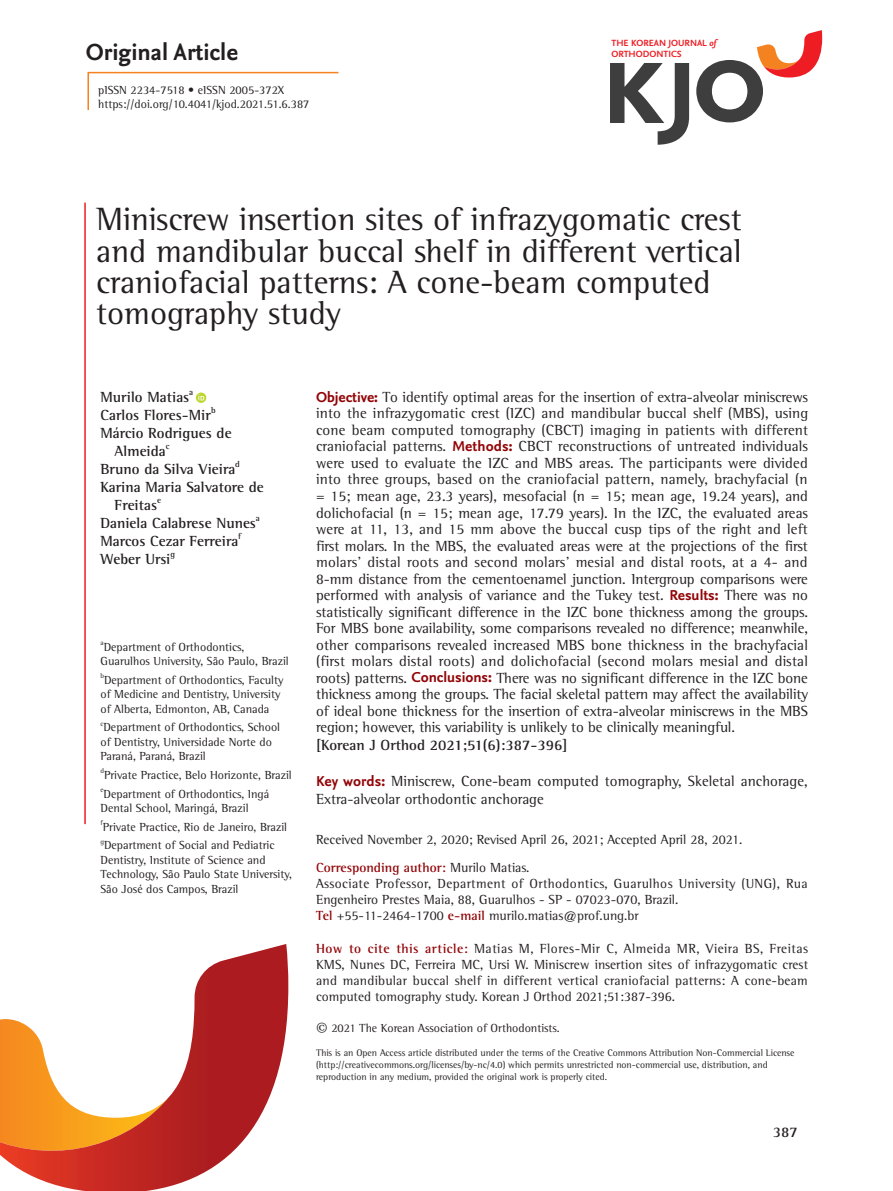
<style>
.page{position:relative;width:893px;height:1191px;background:#fff}
.page>*{position:absolute;margin:0;border:0;box-sizing:border-box;transform-origin:0 0}
.t1{font:33px/31.3px "Rotis Semi Serif Std";color:#231f20}
.t2{font:700 24.3px "Nexus Sans";color:#231f20}
.t3{font:15px/16.5px "Rotis Semi Serif Std";color:#231f20;text-align:justify}
.t4{font:700 15px/18px "Rotis Semi Serif Std";color:#231f20}
.t5{font:13.5px/16.2px "Rotis Semi Serif Std";color:#231f20}
.t6{font:12px/14.4px "Rotis Semi Serif Std";color:#231f20}
.t7{font:9.75px/11.7px "Rotis Semi Serif Std";color:#231f20}
.t8{font:9.45px "Nexus Sans Bold SC";color:#ee1d23}
.t9{font:700 8.7px "Rotis Semi Serif Std";color:#231f20}
.t10{font:7.05px "Rotis Semi Serif Std";color:#231f20}
.s1{font-family:"Nexus Sans";font-weight:700;font-style:italic}
.s2{font-family:"Nexus Sans";font-weight:700;color:#920407}
.s3{font-weight:700;color:#920407}
.s4{font-family:"Minion Pro";font-size:16.5px}
</style>
<div class="page">
<svg style="left:0;top:944px;width:288px;height:247px"></svg>
<svg style="left:196px;top:392px;width:10px;height:11px"></svg>
<svg style="left:198px;top:394px;width:6px;height:6px"></svg>
<hr style="left:84px;top:203px;width:2px;height:621px;background:#ee1d23">
<svg style="left:696px;top:30px;width:126px;height:92px"></svg>
<svg style="left:610px;top:63px;width:79px;height:82px"></svg>
<svg style="left:87px;top:71px;width:252px;height:40px"></svg>
<p class="t8" style="left:611px;top:37px;width:106px">THE KOREAN JOURNAL <span class="s1">of</span></p>
<h2 class="t2" style="left:86px;top:37px;width:154px">Original Article</h2>
<p class="t8" style="left:611px;top:48px;width:72px">ORTHODONTICS</p>
<p class="t6" style="left:98px;top:82px;width:213px">pISSN 2234-7518 • eISSN 2005-372X https://doi.org/10.4041/kjod.2021.51.6.387</p>
<h1 class="t1" style="left:96px;top:203px;width:647px">Miniscrew insertion sites of infrazygomatic crest and mandibular buccal shelf in different vertical craniofacial patterns: A cone-beam computed tomography study</h1>
<p class="t4" style="left:100px;top:388px;width:90px">Murilo Matias</p>
<p class="t9" style="left:189px;top:387px;width:6px">a</p>
<p class="t4" style="left:100px;top:406px;width:112px">Carlos Flores-Mir</p>
<p class="t9" style="left:211px;top:405px;width:6px">b</p>
<p class="t4" style="left:115px;top:424px;width:119px;text-indent:-14px">Márcio Rodrigues de<br>Almeida</p>
<p class="t3" style="left:316px;top:388px;width:494px"><span class="s2">Objective:</span> To identify optimal areas for the insertion of extra-alveolar miniscrews into the infrazygomatic crest (IZC) and mandibular buccal shelf (MBS), using cone beam computed tomography (CBCT) imaging in patients with different craniofacial patterns. <span class="s2">Methods:</span> CBCT reconstructions of untreated individuals were used to evaluate the IZC and MBS areas. The participants were divided into three groups, based on the craniofacial pattern, namely, brachyfacial (n = 15; mean age, 23.3 years), mesofacial (n = 15; mean age, 19.24 years), and dolichofacial (n = 15; mean age, 17.79 years). In the IZC, the evaluated areas were at 11, 13, and 15 mm above the buccal cusp tips of the right and left first molars. In the MBS, the evaluated areas were at the projections of the first molars’ distal roots and second molars’ mesial and distal roots, at a 4- and 8-mm distance from the cementoenamel junction. Intergroup comparisons were performed with analysis of variance and the Tukey test. <span class="s2">Results:</span> There was no statistically significant difference in the IZC bone thickness among the groups.<br>For MBS bone availability, some comparisons revealed no difference; meanwhile, other comparisons revealed increased MBS bone thickness in the brachyfacial (first molars distal roots) and dolichofacial (second molars mesial and distal roots) patterns. <span class="s2">Conclusions:</span> There was no significant difference in the IZC bone thickness among the groups. The facial skeletal pattern may affect the availability of ideal bone thickness for the insertion of extra-alveolar miniscrews in the MBS region; however, this variability is unlikely to be clinically meaningful.</p>
<p class="t4" style="left:316px;top:736px;width:253px">[Korean J Orthod 2021;51(6):387-396]</p>
<p class="t3" style="left:316px;top:772px;width:493px;line-height:18px"><span class="s2">Key words:</span> Miniscrew, Cone-beam computed tomography, Skeletal anchorage,<br>Extra-alveolar orthodontic anchorage</p>
<p class="t9" style="left:166px;top:441px;width:5px">c</p>
<p class="t4" style="left:100px;top:460px;width:136px">Bruno da Silva Vieira</p>
<p class="t9" style="left:235px;top:459px;width:6px">d</p>
<p class="t4" style="left:115px;top:478px;width:151px;text-indent:-14px">Karina Maria Salvatore de<br>Freitas</p>
<p class="t9" style="left:157px;top:495px;width:6px">e</p>
<p class="t4" style="left:100px;top:514px;width:157px">Daniela Calabrese Nunes</p>
<p class="t9" style="left:256px;top:513px;width:6px">a</p>
<p class="t4" style="left:100px;top:532px;width:139px">Marcos Cezar Ferreira</p>
<p class="t9" style="left:238px;top:531px;width:5px">f</p>
<p class="t4" style="left:100px;top:550px;width:72px">Weber Ursi</p>
<p class="t9" style="left:170px;top:549px;width:6px">g</p>
<p class="t10" style="left:100px;top:639px;width:5px">a</p>
<p class="t6" style="left:100px;top:639px;width:190px">Department of Orthodontics,<br>Guarulhos University, São Paulo, Brazil</p>
<p class="t10" style="left:100px;top:672px;width:5px">b</p>
<p class="t6" style="left:100px;top:673px;width:185px;text-indent:4px">Department of Orthodontics, Faculty of Medicine and Dentistry, University of Alberta, Edmonton, AB, Canada</p>
<p class="t10" style="left:100px;top:719px;width:4px">c</p>
<p class="t6" style="left:100px;top:720px;width:181px">Department of Orthodontics, School of Dentistry, Universidade Norte do<br>Paraná, Paraná, Brazil</p>
<p class="t10" style="left:100px;top:767px;width:5px">d</p>
<p class="t6" style="left:104px;top:767px;width:189px">Private Practice, Belo Horizonte, Brazil</p>
<p class="t10" style="left:100px;top:785px;width:5px">e</p>
<p class="t6" style="left:100px;top:786px;width:170px">Department of Orthodontics, Ingá<br>Dental School, Maringá, Brazil</p>
<p class="t10" style="left:100px;top:818px;width:4px">f</p>
<p class="t6" style="left:103px;top:819px;width:186px">Private Practice, Rio de Janeiro, Brazil</p>
<p class="t10" style="left:100px;top:837px;width:5px">g</p>
<p class="t6" style="left:100px;top:838px;width:193px;text-indent:4px">Department of Social and Pediatric Dentistry, Institute of Science and Technology, Sã o Paulo State University, Sã o José dos Campos, Brazil</p>
<p class="t5" style="left:316px;top:825px;width:428px;line-height:28px">Received November 2, 2020; Revised April 26, 2021; Accepted April 28, 2021.<br><span class="s3">Corresponding author:</span> Murilo Matias.</p>
<p class="t5" style="left:316px;top:875px;width:493px">Associate Professor, Department of Orthodontics, Guarulhos University (UNG), Rua<br>Engenheiro Prestes Maia, 88, Guarulhos - SP - 07023-070, Brazil.<br><span class="s3">Tel</span> +55-11-2464-1700 <span class="s3">e-mail</span> murilo.matias@prof.ung.br</p>
<p class="t5" style="left:316px;top:940px;width:494px;text-align:justify"><span class="s3">How to cite this article:</span> Matias M, Flores-Mir C, Almeida MR, Vieira BS, Freitas KMS, Nunes DC, Ferreira MC, Ursi W. Miniscrew insertion sites of infrazygomatic crest and mandibular buccal shelf in different vertical craniofacial patterns: A cone-beam computed tomography study. Korean J Orthod 2021;51:387-396.</p>
<p class="t6" style="left:316px;top:1020px;width:245px"><span class="s4">©</span> 2021 The Korean Association of Orthodontists.</p>
<p class="t7" style="left:316px;top:1047px;width:480px">This is an Open Access article distributed under the terms of the Creative Commons Attribution Non-Commercial License (http://creativecommons.org/licenses/by-nc/4.0) which permits unrestricted non-commercial use, distribution, and reproduction in any medium, provided the original work is properly cited.</p>
<p class="t4" style="left:773px;top:1122px;width:27px">387</p>
</div>
